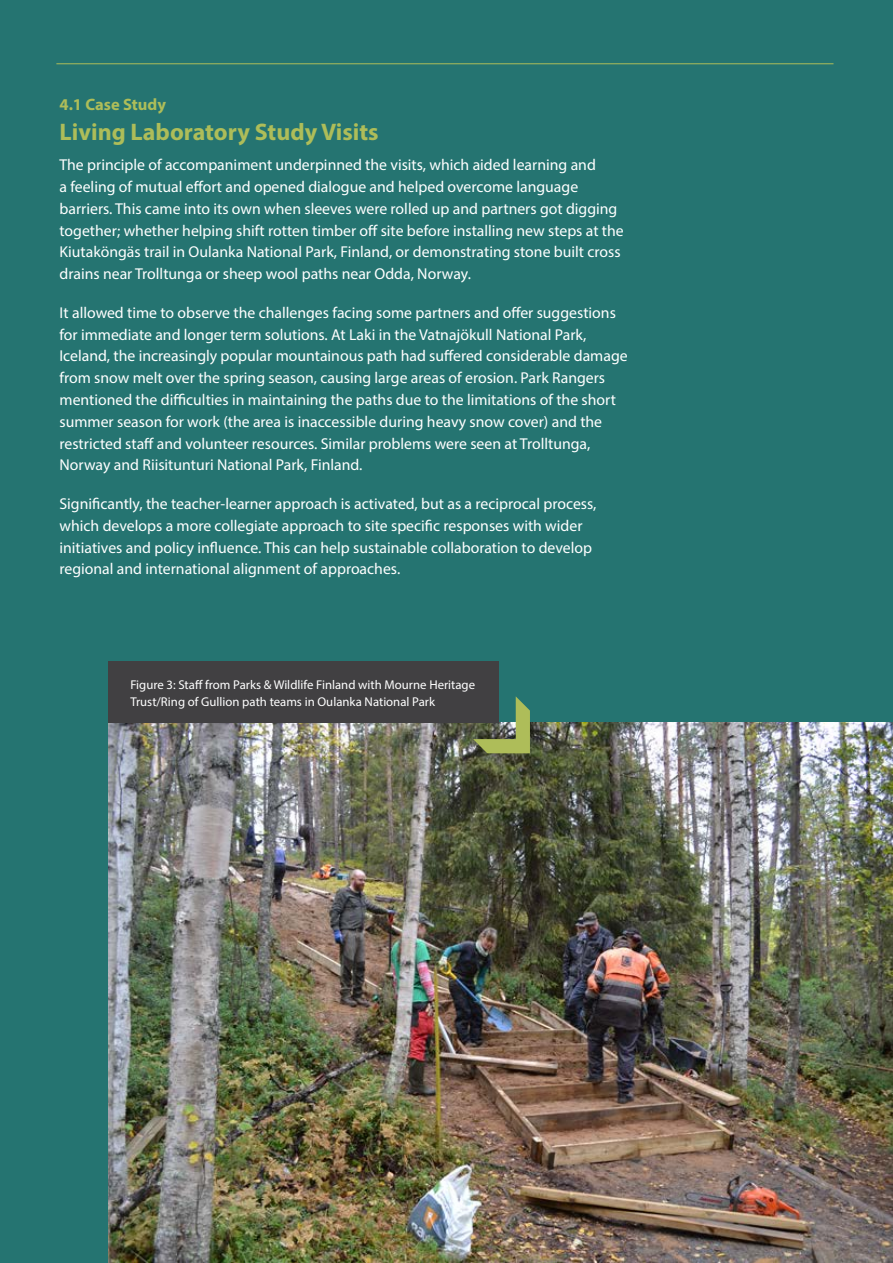
<style>
.page{position:relative;width:893px;height:1263px;background:#257471}
.page>*{position:absolute;margin:0;border:0;box-sizing:border-box;transform-origin:0 0}
.t1{font:700 24px "Myriad Pro";color:#aebd59}
.t2{font:700 16.5px "Myriad Pro";color:#aebd59}
.t3{font:15.75px/21.8px "Myriad Pro";color:#fff}
.t4{font:12.75px/17.2px "Myriad Pro";color:#fff}
</style>
<div class="page">
<hr style="left:56px;top:64px;width:777px;height:1px;background:#aebd59">
<img style="left:108px;top:723px;width:785px;height:540px">
<div style="left:108px;top:661px;width:391px;height:62px;background:#414042"></div>
<svg style="left:473px;top:696px;width:57px;height:57px"></svg>
<p class="t2" style="left:60px;top:94px;width:108px">4.1 Case Study</p>
<h1 class="t1" style="left:60px;top:116px;width:321px">Living Laboratory Study Visits</h1>
<p class="t3" style="left:60px;top:154px;width:566px">The principle of accompaniment underpinned the visits, which aided learning and<br>a feeling of mutual effort and opened dialogue and helped overcome language barriers. This came into its own when sleeves were rolled up and partners got digging together; whether helping shift rotten timber off site before installing new steps at the Kiutaköngäs trail in Oulanka National Park, Finland, or demonstrating stone built cross drains near Trolltunga or sheep wool paths near Odda, Norway.</p>
<p class="t3" style="left:60px;top:302px;width:570px">It allowed time to observe the challenges facing some partners and offer suggestions for immediate and longer term solutions. At Laki in the Vatnajökull National Park, Iceland, the increasingly popular mountainous path had suffered considerable damage from snow melt over the spring season, causing large areas of erosion. Park Rangers mentioned the difficulties in maintaining the paths due to the limitations of the short summer season for work (the area is inaccessible during heavy snow cover) and the restricted staff and volunteer resources. Similar problems were seen at Trolltunga, Norway and Riisitunturi National Park, Finland.</p>
<p class="t3" style="left:60px;top:493px;width:538px">Significantly, the teacher-learner approach is activated, but as a reciprocal process, which develops a more collegiate approach to site specific responses with wider initiatives and policy influence. This can help sustainable collaboration to develop regional and international alignment of approaches.</p>
<p class="t4" style="left:130px;top:676px;width:346px">Figure 3: Staff from Parks &amp; Wildlife Finland with Mourne Heritage<br>Trust/Ring of Gullion path teams in Oulanka National Park</p>
</div>
